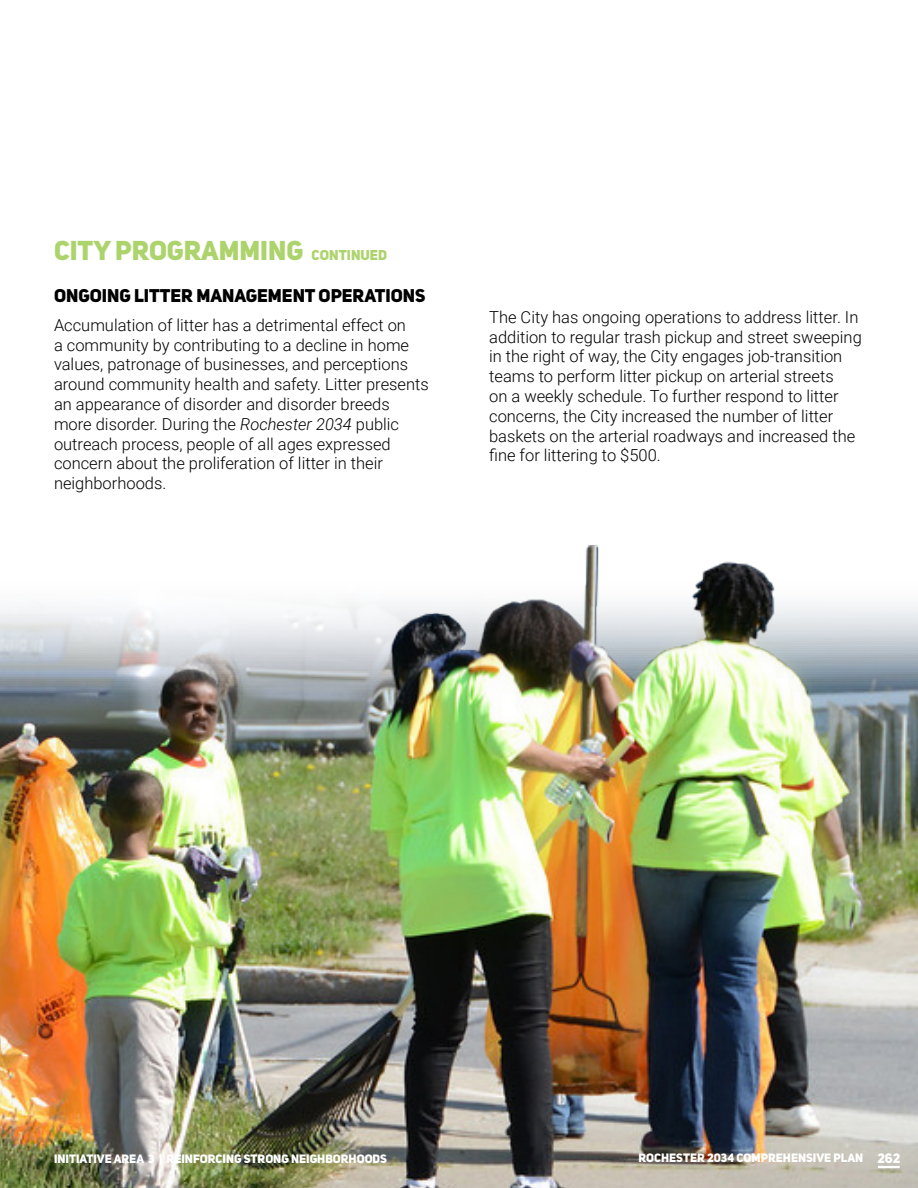
<style>
.page{position:relative;width:918px;height:1188px;background:#fff}
.page>*{position:absolute;margin:0;border:0;box-sizing:border-box;transform-origin:0 0}
.t1{font:27px "Uni Sans Heavy CAPS";color:#add36c}
.t2{font:18.15px "Uni Sans Heavy CAPS";color:#000}
.t3{font:300 16.5px/19.8px "Roboto";color:#000}
.t4{font:14.1px "Uni Sans Heavy CAPS";color:#add36c}
.t5{font:12px "Uni Sans Heavy CAPS";color:#fff}
.s1{font-style:italic}
.s2{font-size:13.5px}
</style>
<div class="page">
<img style="left:0;top:578px;width:918px;height:610px">
<hr style="left:878px;top:1166px;width:22px;height:2px;background:#fff">
<p class="t1" style="left:54px;top:233px;width:251px">CITY PROGRAMMING</p>
<p class="t4" style="left:312px;top:246px;width:77px">CONTINUED</p>
<p class="t2" style="left:54px;top:284px;width:373px">ONGOING LITTER MANAGEMENT OPERATIONS</p>
<p class="t3" style="left:54px;top:314px;width:376px">Accumulation of litter has a detrimental effect on<br>a community by contributing to a decline in home values, patronage of businesses, and perceptions around community health and safety. Litter presents an appearance of disorder and disorder breeds more disorder. During the <span class="s1">Rochester 2034</span> public outreach process, people of all ages expressed concern about the proliferation of litter in their neighborhoods.</p>
<p class="t3" style="left:489px;top:306px;width:374px">The City has ongoing operations to address litter. In addition to regular trash pickup and street sweeping in the right of way, the City engages job-transition teams to perform litter pickup on arterial streets<br>on a weekly schedule. To further respond to litter concerns, the City increased the number of litter baskets on the arterial roadways and increased the fine for littering to $500.</p>
<p class="t5" style="left:54px;top:1151px;width:335px">INITIATIVE AREA 3 | REINFORCING STRONG NEIGHBORHOODS</p>
<p class="t5" style="left:586px;top:1150px;width:316px">DRAFT - ROCHESTER 2034 COMPREHENSIVE PLAN <span class="s2">262</span></p>
</div>
